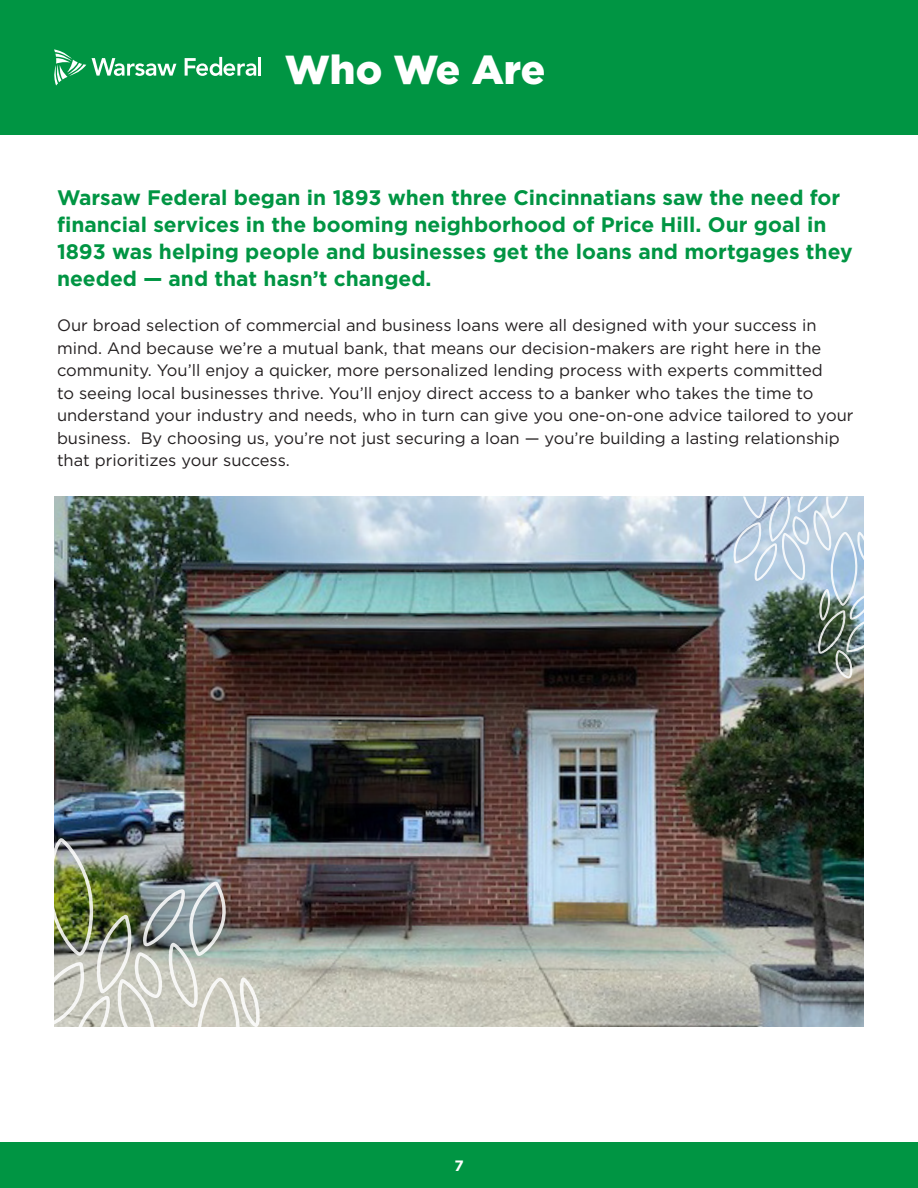
<style>
.page{position:relative;width:918px;height:1188px;background:#fff}
.page>*{position:absolute;margin:0;border:0;box-sizing:border-box;transform-origin:0 0}
.t1{font:900 40.5px "Gotham";letter-spacing:-.005em;color:#fff}
.t2{font:700 21px/27px "Gotham";color:#009543}
.t3{font:16.5px/22.5px "Gotham";color:#231f20}
.t4{font:700 15px "Gotham";color:#fff}
</style>
<div class="page">
<div style="left:0;top:0;width:918px;height:135px;background:#009543"></div>
<div style="left:0;top:1143px;width:918px;height:45px;background:#009543"></div>
<svg style="left:54px;top:49px;width:32px;height:37px"></svg>
<svg style="left:92px;top:58px;width:84px;height:18px"></svg>
<svg style="left:185px;top:57px;width:71px;height:19px"></svg>
<hr style="left:258px;top:57px;width:3px;height:19px;background:#fff">
<img style="left:54px;top:496px;width:810px;height:531px">
<svg style="left:732px;top:496px;width:132px;height:182px;background:#8fa3aa"></svg>
<img style="left:54px;top:838px;width:207px;height:189px">
<p class="t1" style="left:285px;top:41px;width:262px">Who We Are</p>
<p class="t2" style="left:57px;top:184px;width:797px">Warsaw Federal began in 1893 when three Cincinnatians saw the need for financial services in the booming neighborhood of Price Hill. Our goal in 1893 was helping people and businesses get the loans and mortgages they needed — and that hasn’t changed.</p>
<p class="t3" style="left:57px;top:314px;width:798px">Our broad selection of commercial and business loans were all designed with your success in mind. And because we’re a mutual bank, that means our decision-makers are right here in the community. You’ll enjoy a quicker, more personalized lending process with experts committed<br>to seeing local businesses thrive. You’ll enjoy direct access to a banker who takes the time to understand your industry and needs, who in turn can give you one-on-one advice tailored to your business. By choosing us, you’re not just securing a loan — you’re building a lasting relationship that prioritizes your success.</p>
<p class="t4" style="left:454px;top:1156px;width:11px">7</p>
</div>
